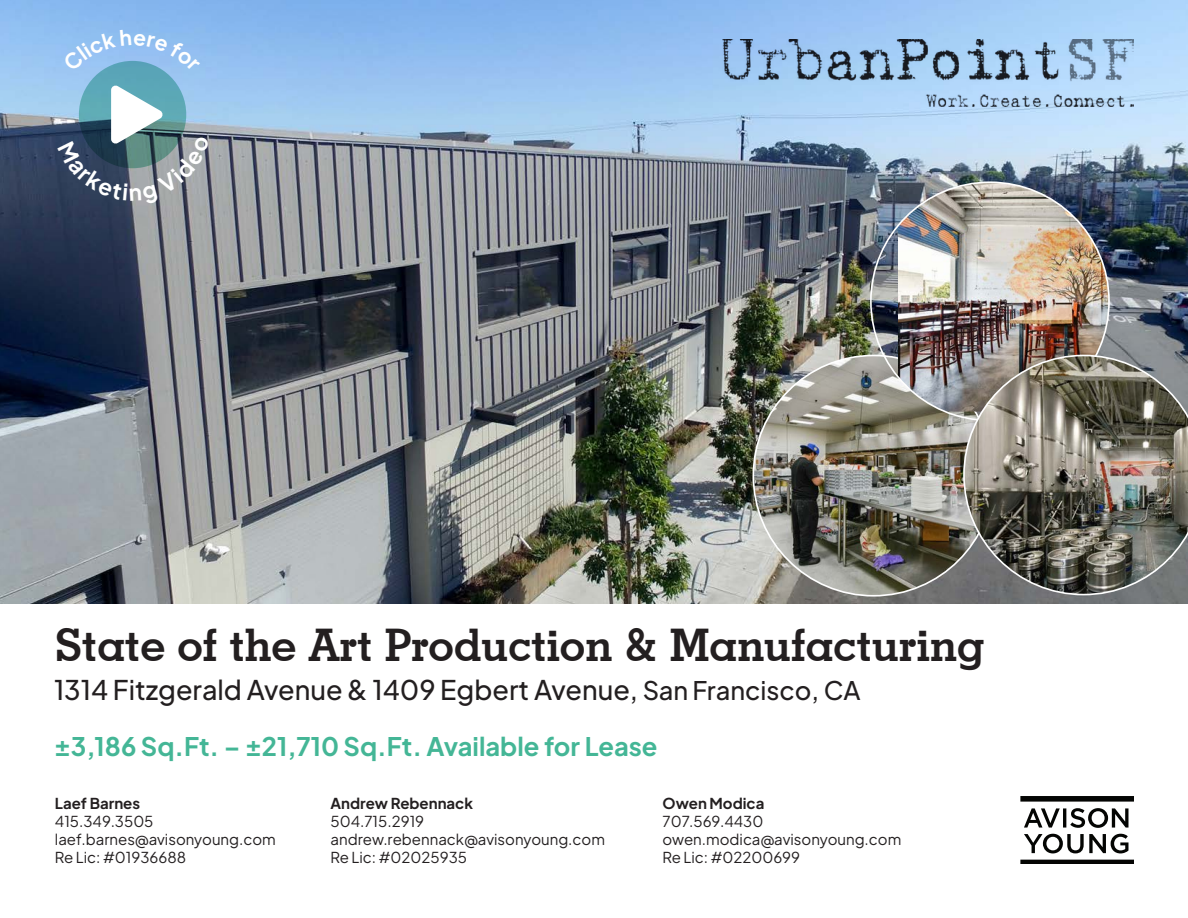
<style>
.page{position:relative;width:1188px;height:918px;background:#fff}
.page>*{position:absolute;margin:0;border:0;box-sizing:border-box;transform-origin:0 0}
.t1{font:700 45px "Geometric Slab 703 BT";color:#231f20}
.t2{font:500 27px "Plus Jakarta Sans";color:#231f20}
.t3{font:700 25.5px "Plus Jakarta Sans";color:#44b696}
.t4{font:15px "Plus Jakarta Sans";color:#231f20}
.t5{font:700 15px "Plus Jakarta Sans";color:#231f20}
.s1{font-size:25.5px}
</style>
<div class="page">
<img style="left:0;top:0;width:1188px;height:604px">
<img style="left:753px;top:355px;width:241px;height:241px;border-radius:120px">
<img style="left:898px;top:182px;width:211px;height:230px">
<img style="left:963px;top:355px;width:225px;height:240px">
<svg style="left:1020px;top:796px;width:114px;height:6px"></svg>
<svg style="left:1020px;top:860px;width:114px;height:4px"></svg>
<svg style="left:1024px;top:808px;width:104px;height:20px"></svg>
<svg style="left:1024px;top:834px;width:104px;height:19px"></svg>
<img style="left:723px;top:39px;width:411px;height:67px">
<div style="left:79px;top:61px;width:107px;height:107px;background:#5aa5b7;border-radius:54px"></div>
<svg style="left:62px;top:29px;width:138px;height:43px;background:#8ebdec"></svg>
<svg style="left:58px;top:84px;width:152px;height:121px;background:#718b99"></svg>
<p class="t1" style="left:54px;top:618px;width:932px">State of the Art Production &amp; Manufacturing</p>
<p class="t2" style="left:54px;top:668px;width:808px">1314 Fitzgerald Avenue &amp; 1409 Egbert Avenue, <span class="s1">San Francisco, CA</span></p>
<p class="t3" style="left:54px;top:724px;width:605px">±3,186 Sq.Ft. – ±21,710 Sq.Ft. Available for Lease</p>
<p class="t5" style="left:55px;top:790px;width:87px">Laef Barnes</p>
<p class="t4" style="left:55px;top:809px;width:100px">415.349.3505</p>
<p class="t4" style="left:55px;top:827px;width:222px">laef.barnes@avisonyoung.com</p>
<p class="t4" style="left:55px;top:845px;width:133px">Re Lic: #01936688</p>
<p class="t5" style="left:331px;top:790px;width:144px">Andrew Rebennack</p>
<p class="t4" style="left:331px;top:809px;width:95px">504.715.2919</p>
<p class="t4" style="left:331px;top:827px;width:276px">andrew.rebennack@avisonyoung.com</p>
<p class="t4" style="left:331px;top:845px;width:138px">Re Lic: #02025935</p>
<p class="t5" style="left:663px;top:790px;width:103px">Owen Modica</p>
<p class="t4" style="left:663px;top:809px;width:102px">707.569.4430</p>
<p class="t4" style="left:663px;top:827px;width:240px">owen.modica@avisonyoung.com</p>
<p class="t4" style="left:663px;top:845px;width:139px">Re Lic: #02200699</p>
</div>
